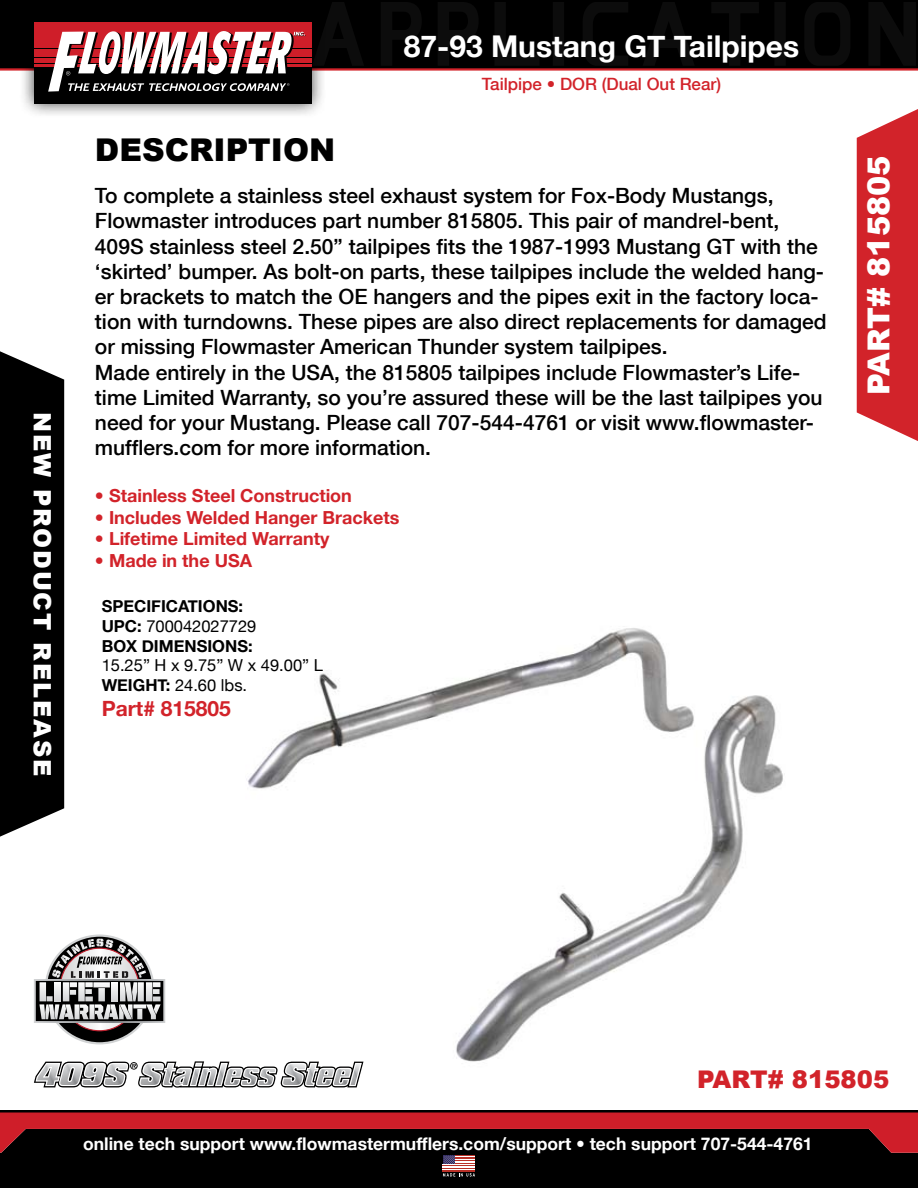
<style>
.page{position:relative;width:918px;height:1188px;background:#fff}
.page>*{position:absolute;margin:0;border:0;box-sizing:border-box;transform-origin:0 0}
.t1{font:900 31.35px "Arial";color:#000}
.t2{font:900 30.3px "Arial";color:#fff}
.t3{font:700 30px "Helvetica Neue";color:#fff}
.t4{font:900 24.3px "Arial";color:#d2232a}
.t5{font:900 24px "Arial";letter-spacing:.08em;color:#fff}
.t6{font:500 21px/25.2px "Helvetica Neue";color:#000}
.t7{font:700 21px "Helvetica Neue";color:#d2232a}
.t8{font:700 18px "Helvetica Neue";color:#d2232a}
.t9{font:700 17.55px "Helvetica Neue";color:#fff}
.t10{font:500 16.95px "Helvetica Neue";color:#d2232a}
.t11{font:700 16.5px/19.8px "Helvetica Neue";color:#000}
.t12{font:16.5px/19.8px "Helvetica Neue";color:#000}
.s1{font-weight:400}
.s2{font-weight:700}
</style>
<div class="page">
<img style="left:246px;top:628px;width:537px;height:435px">
<div style="left:0;top:1164px;width:918px;height:24px;background:#000"></div>
<hr style="left:0;top:1110px;width:918px;height:3px;background:#000">
<hr style="left:443px;top:1164px;width:32px;height:2px;background:#fff">
<hr style="left:443px;top:1166px;width:32px;height:1px;background:#b93027">
<hr style="left:443px;top:1167px;width:32px;height:1px;background:#fff">
<hr style="left:443px;top:1168px;width:32px;height:1px;background:#b93027">
<hr style="left:443px;top:1169px;width:32px;height:2px;background:#fff">
<hr style="left:443px;top:1171px;width:32px;height:1px;background:#b93027">
<svg style="left:0;top:1113px;width:918px;height:51px;background:#470b0e"></svg>
<svg style="left:443px;top:1173px;width:32px;height:4px"></svg>
<div style="left:0;top:0;width:918px;height:69px;background:#000"></div>
<hr style="left:0;top:68px;width:918px;height:3px;background:#d2232a">
<svg style="left:34px;top:1061px;width:329px;height:27px"></svg>
<svg style="left:34px;top:934px;width:131px;height:110px"></svg>
<svg style="left:327px;top:2px;width:589px;height:63px"></svg>
<div style="left:326px;top:39px;width:22px;height:8px;background:#0c0c0c"></div>
<div style="left:656px;top:39px;width:22px;height:8px;background:#0c0c0c"></div>
<div style="left:19px;top:7px;width:308px;height:112px;background:#000;opacity:.75"></div>
<div style="left:34px;top:67px;width:278px;height:37px;background:#000"></div>
<hr style="left:34px;top:57px;width:278px;height:1px;background:#000">
<hr style="left:34px;top:63px;width:278px;height:1px;background:#000">
<hr style="left:34px;top:48px;width:278px;height:2px;background:#000">
<hr style="left:34px;top:64px;width:278px;height:3px;background:#cf1e29">
<div style="left:34px;top:22px;width:278px;height:26px;background:#cf1e29"></div>
<div style="left:34px;top:58px;width:278px;height:5px;background:#cf1e29"></div>
<div style="left:34px;top:50px;width:278px;height:7px;background:#cf1e29"></div>
<svg style="left:48px;top:31px;width:257px;height:61px"></svg>
<div style="left:0;top:351px;width:64px;height:486px;background:#000"></div>
<svg style="left:857px;top:109px;width:61px;height:332px;background:#d5353c"></svg>
<p class="t5" style="left:60px;top:412px;width:366px;rotate:90deg">NEW PRODUCT RELEASE</p>
<h3 class="t3" style="left:404px;top:28px;width:397px">87-93 Mustang GT Tailpipes</h3>
<h1 class="t1" style="left:95px;top:127px;width:242px">DESCRIPTION</h1>
<p class="t10" style="left:482px;top:74px;width:241px">Tailpipe • DOR (Dual Out Rear)</p>
<p class="t6" style="left:95px;top:183px;width:733px">To complete a stainless steel exhaust system for Fox-Body Mustangs, Flowmaster introduces part number 815805. This pair of mandrel-bent, 409S stainless steel 2.50” tailpipes fits the 1987-1993 Mustang GT with the ‘skirted’ bumper. As bolt-on parts, these tailpipes include the welded hang&shy;er brackets to match the OE hangers and the pipes exit in the factory loca&shy;tion with turndowns. These pipes are also direct replacements for damaged or missing Flowmaster American Thunder system tailpipes.<br>Made entirely in the USA, the 815805 tailpipes include Flowmaster’s Life&shy;time Limited Warranty, so you’re assured these will be the last tailpipes you need for your Mustang. Please call 707-544-4761 or visit www.flowmaster&shy;mufflers.com for more information.</p>
<p class="t8" style="left:95px;top:484px;width:259px">• Stainless Steel Construction</p>
<p class="t8" style="left:95px;top:506px;width:306px">• Includes Welded Hanger Brackets</p>
<p class="t8" style="left:95px;top:528px;width:236px">• Lifetime Limited Warranty</p>
<p class="t8" style="left:95px;top:549px;width:159px">• Made in the USA</p>
<p class="t11" style="left:102px;top:596px;width:156px">SPECIFICATIONS:<br>UPC: <span class="s1">700042027729<br></span>BOX DIMENSIONS:</p>
<p class="t12" style="left:102px;top:655px;width:223px">15.25” H x 9.75” W x 49.00” L<br><span class="s2">WEIGHT:</span> 24.60 lbs.</p>
<p class="t7" style="left:102px;top:696px;width:131px">Part# 815805</p>
<h2 class="t2" style="left:857px;top:395px;width:241px;rotate:-90deg">PART# 815805</h2>
<p class="t4" style="left:697px;top:1061px;width:19px">PART</p>
<p class="t4" style="left:768px;top:1061px;width:123px"># 815805</p>
<p class="t9" style="left:83px;top:1133px;width:731px">online tech support www.flowmastermufflers.com/support • tech support 707-544-4761</p>
</div>
